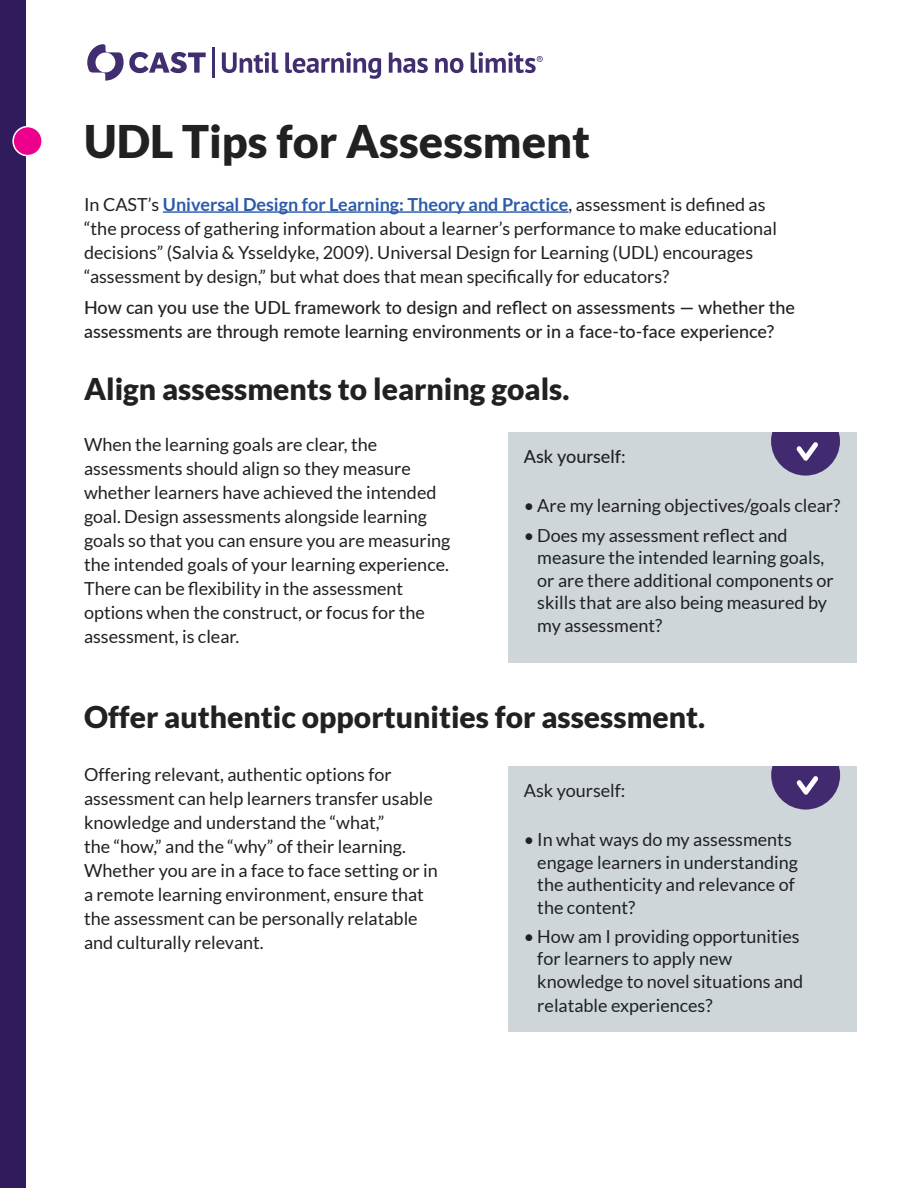
<style>
.page{position:relative;width:918px;height:1188px;background:#fff}
.page>*{position:absolute;margin:0;border:0;box-sizing:border-box;transform-origin:0 0}
.t1{font:900 45px "Lato";color:#212121}
.t2{font:900 30px "Lato";color:#212121}
.t3{font:18px/24px "Lato";color:#212121}
.t4{font:500 18px/24px "Lato";color:#212121}
.s1{font-weight:700;color:#2b5baa}
</style>
<div class="page">
<div style="left:509px;top:766px;width:348px;height:266px;background:#cfd6da"></div>
<svg style="left:771px;top:766px;width:69px;height:44px"></svg>
<hr style="left:163px;top:211px;width:406px;height:2px;background:#2b5baa">
<hr style="left:213px;top:47px;width:2px;height:30px;background:#402e70">
<svg style="left:87px;top:44px;width:119px;height:37px"></svg>
<svg style="left:222px;top:52px;width:57px;height:21px"></svg>
<svg style="left:285px;top:52px;width:96px;height:27px"></svg>
<svg style="left:389px;top:53px;width:39px;height:20px"></svg>
<svg style="left:435px;top:58px;width:28px;height:15px"></svg>
<svg style="left:471px;top:52px;width:72px;height:21px"></svg>
<div style="left:508px;top:432px;width:348px;height:231px;background:#cfd6da"></div>
<svg style="left:771px;top:432px;width:69px;height:44px"></svg>
<div style="left:0;top:0;width:26px;height:1188px;background:#301c5c"></div>
<div style="left:13px;top:127px;width:29px;height:29px;background:#ec008c;border-radius:50%"></div>
<div style="left:12px;top:126px;width:31px;height:30px;border:2px solid #fff;border-radius:50%"></div>
<h1 class="t1" style="left:84px;top:115px;width:508px">UDL Tips for Assessment</h1>
<p class="t3" style="left:84px;top:192px;width:694px">In CAST’s <span class="s1">Universal Design for Learning: Theory and Practice</span>, assessment is defined as “the process of gathering information about a learner’s performance to make educational decisions” (Salvia &amp; Ysseldyke, 2009). Universal Design for Learning (UDL) encourages “assessment by design,” but what does that mean specifically for educators?</p>
<p class="t4" style="left:84px;top:294px;width:712px">How can you use the UDL framework to design and reflect on assessments — whether the assessments are through remote learning environments or in a face-to-face experience?</p>
<h2 class="t2" style="left:84px;top:371px;width:487px">Align assessments to learning goals.</h2>
<p class="t3" style="left:84px;top:433px;width:368px">When the learning goals are clear, the assessments should align so they measure whether learners have achieved the intended goal. Design assessments alongside learning goals so that you can ensure you are measuring the intended goals of your learning experience.<br>There can be flexibility in the assessment options when the construct, or focus for the assessment, is clear.</p>
<p class="t4" style="left:524px;top:444px;width:103px">Ask yourself:</p>
<p class="t3" style="left:524px;top:494px;width:318px">• Are my learning objectives/goals clear?</p>
<p class="t3" style="left:537px;top:524px;width:298px;line-height:22.5px;text-indent:-14px">• Does my assessment reflect and measure the intended learning goals, or are there additional components or skills that are also being measured by my assessment?</p>
<h2 class="t2" style="left:84px;top:700px;width:623px">Offer authentic opportunities for assessment.</h2>
<p class="t3" style="left:84px;top:762px;width:355px">Offering relevant, authentic options for assessment can help learners transfer usable knowledge and understand the “what,”<br>the “how,” and the “why” of their learning.<br>Whether you are in a face to face setting or in a remote learning environment, ensure that the assessment can be personally relatable and culturally relevant.</p>
<p class="t3" style="left:524px;top:778px;width:103px">Ask yourself:</p>
<p class="t3" style="left:537px;top:828px;width:262px;line-height:22.5px;text-indent:-14px">• In what ways do my assessments engage learners in understanding the authenticity and relevance of the content?</p>
<p class="t3" style="left:537px;top:925px;width:268px;line-height:23px;text-indent:-14px">• How am I providing opportunities for learners to apply new knowledge to novel situations and relatable experiences?</p>
</div>
